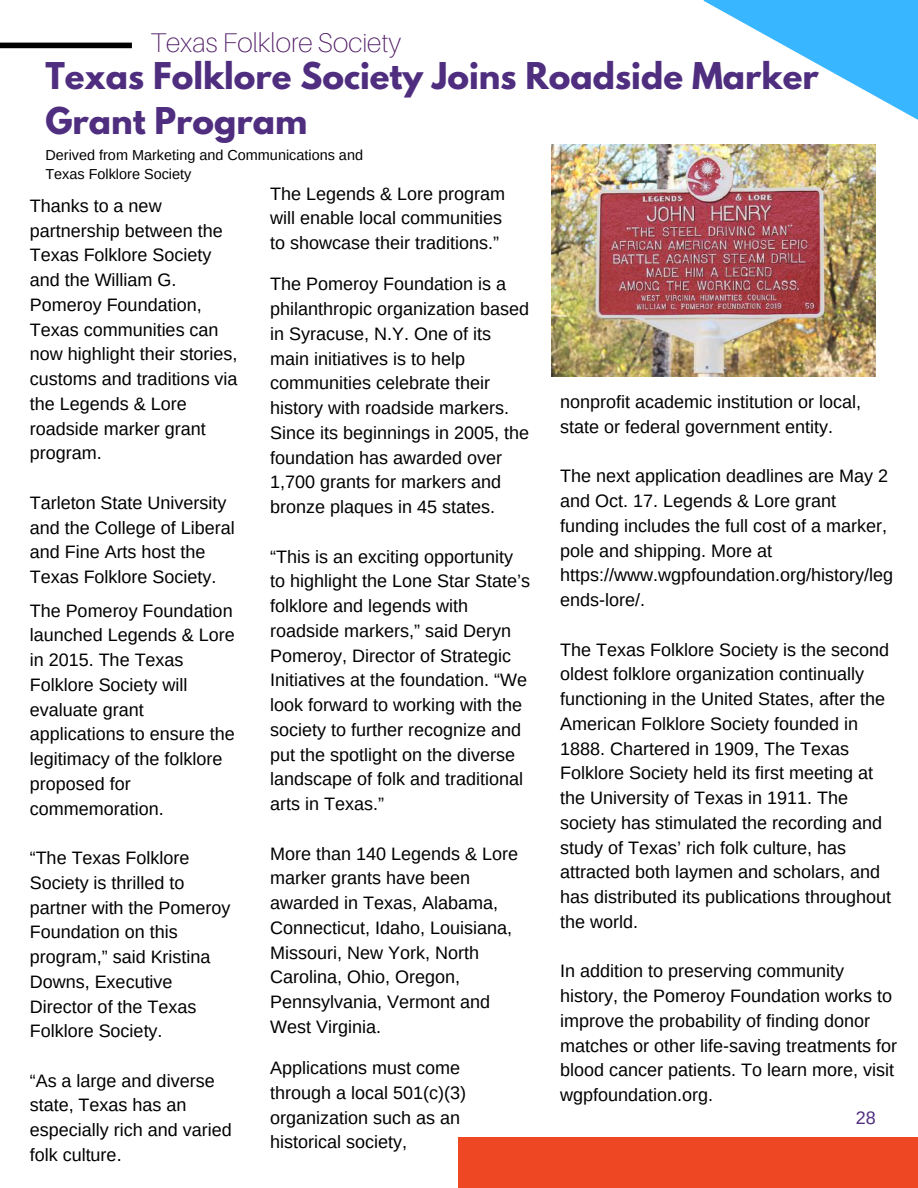
<style>
.page{position:relative;width:918px;height:1188px;background:#fff}
.page>*{position:absolute;margin:0;border:0;box-sizing:border-box;transform-origin:0 0}
.t1{font:700 32.7px/45px "League Spartan";color:#4f2d7f}
.t2{font:100 27px "Aileron";color:#4f1964}
.t3{font:18px/24.8px "Arimo";color:#000}
.t4{font:18px "Arimo";color:#4f2d7f}
.t5{font:14.4px/19.8px "Arimo";color:#000}
</style>
<div class="page">
<div style="left:0;top:43px;width:132px;height:5px;background:#000"></div>
<img style="left:551px;top:144px;width:324px;height:232px">
<svg style="left:675px;top:0;width:243px;height:146px"></svg>
<div style="left:459px;top:1137px;width:459px;height:51px;background:#ed4723"></div>
<h2 class="t2" style="left:150px;top:26px;width:252px">Texas Folklore Society</h2>
<h1 class="t1" style="left:45px;top:58px;width:775px">Texas Folklore Society Joins Roadside Marker<br>Grant Program</h1>
<p class="t5" style="left:45px;top:145px;width:319px">Derived from Marketing and Communications and<br>Texas Folklore Society</p>
<p class="t3" style="left:30px;top:193px;width:209px">Thanks to a new partnership between the<br>Texas Folklore Society and the William G.<br>Pomeroy Foundation,<br>Texas communities can now highlight their stories, customs and traditions via the Legends &amp; Lore roadside marker grant program.</p>
<p class="t3" style="left:30px;top:490px;width:207px">Tarleton State University and the College of Liberal and Fine Arts host the<br>Texas Folklore Society.</p>
<p class="t3" style="left:30px;top:598px;width:207px">The Pomeroy Foundation launched Legends &amp; Lore in 2015. The Texas<br>Folklore Society will evaluate grant applications to ensure the legitimacy of the folklore proposed for commemoration.</p>
<p class="t3" style="left:30px;top:846px;width:202px">“The Texas Folklore<br>Society is thrilled to partner with the Pomeroy<br>Foundation on this program,” said Kristina<br>Downs, Executive<br>Director of the Texas<br>Folklore Society.</p>
<p class="t3" style="left:270px;top:181px;width:237px">The Legends &amp; Lore program will enable local communities to showcase their traditions.”</p>
<p class="t3" style="left:270px;top:272px;width:261px">The Pomeroy Foundation is a philanthropic organization based in Syracuse, N.Y. One of its main initiatives is to help communities celebrate their history with roadside markers.<br>Since its beginnings in 2005, the foundation has awarded over<br>1,700 grants for markers and bronze plaques in 45 states.</p>
<p class="t3" style="left:270px;top:544px;width:261px">“This is an exciting opportunity to highlight the Lone Star State’s folklore and legends with roadside markers,” said Deryn<br>Pomeroy, Director of Strategic<br>Initiatives at the foundation. “We look forward to working with the society to further recognize and put the spotlight on the diverse landscape of folk and traditional arts in Texas.”</p>
<p class="t3" style="left:270px;top:841px;width:250px">More than 140 Legends &amp; Lore marker grants have been awarded in Texas, Alabama,<br>Connecticut, Idaho, Louisiana,<br>Missouri, New York, North<br>Carolina, Ohio, Oregon,<br>Pennsylvania, Vermont and<br>West Virginia.</p>
<p class="t3" style="left:560px;top:389px;width:302px">nonprofit academic institution or local, state or federal government entity.</p>
<p class="t3" style="left:560px;top:464px;width:334px">The next application deadlines are May 2 and Oct. 17. Legends &amp; Lore grant funding includes the full cost of a marker, pole and shipping. More at https://www.wgpfoundation.org/history/leg ends-lore/.</p>
<p class="t3" style="left:560px;top:637px;width:332px">The Texas Folklore Society is the second oldest folklore organization continually functioning in the United States, after the American Folklore Society founded in 1888. Chartered in 1909, The Texas Folklore Society held its first meeting at the University of Texas in 1911. The society has stimulated the recording and study of Texas’ rich folk culture, has attracted both laymen and scholars, and has distributed its publications throughout the world.</p>
<p class="t3" style="left:560px;top:959px;width:338px">In addition to preserving community history, the Pomeroy Foundation works to improve the probability of finding donor matches or other life-saving treatments for blood cancer patients. To learn more, visit wgpfoundation.org.</p>
<p class="t3" style="left:270px;top:1056px;width:198px">Applications must come through a local 501(c)(3) organization such as an historical society,</p>
<p class="t3" style="left:30px;top:1068px;width:204px">“As a large and diverse state, Texas has an especially rich and varied folk culture.</p>
<p class="t4" style="left:856px;top:1107px;width:22px">28</p>
</div>
